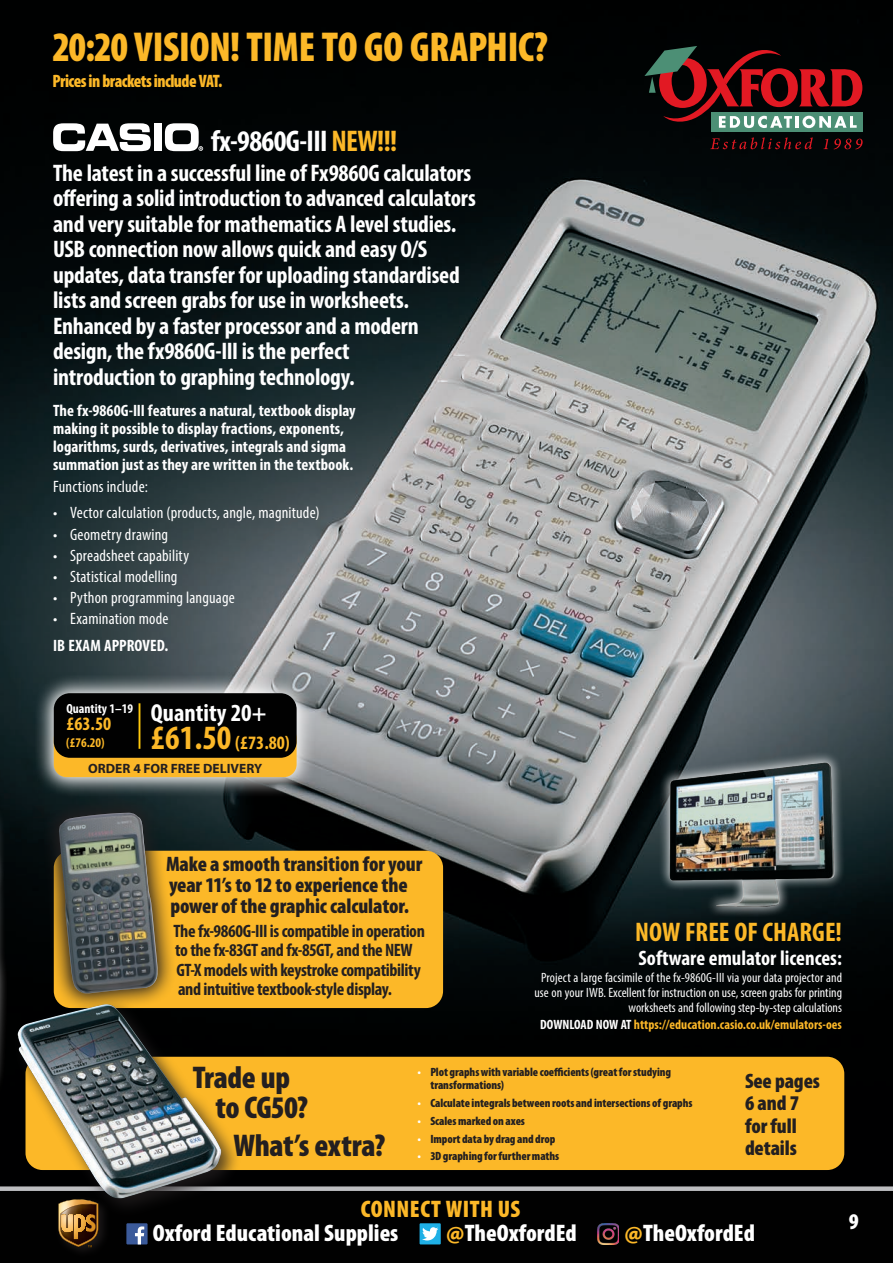
<style>
.page{position:relative;width:893px;height:1263px;background:#fff}
.page>*{position:absolute;margin:0;border:0;box-sizing:border-box;transform-origin:0 0}
.t1{font:900 condensed 42px "Myriad Pro";letter-spacing:-.005em;color:#fcb828;scale:.95 1}
.t2{font:900 condensed 31.5px/30px "Myriad Pro";letter-spacing:-.01em;color:#231f20}
.t3{font:700 condensed 30px "Myriad Pro";letter-spacing:-.02em;color:#fff}
.t4{font:700 condensed 27px "Myriad Pro";color:#fcb828}
.t5{font:700 condensed 24.75px "Myriad Pro";color:#fff}
.t6{font:700 condensed 24px/25.5px "Myriad Pro";letter-spacing:-.01em;color:#fff}
.t7{font:900 condensed 24px "Myriad Pro";color:#fff}
.t8{font:900 condensed 24px "Myriad Pro";letter-spacing:.02em;color:#fcb828}
.t9{font:900 condensed 22.5px "Myriad Pro";color:#fff}
.t10{font:900 condensed 21px/22.5px "Myriad Pro";letter-spacing:-.005em;color:#231f20}
.t11{font:700 condensed 21px "Myriad Pro";color:#fff}
.t12{font:700 condensed 19.05px "Myriad Pro";color:#fcb828}
.t13{font:700 condensed 18px/19.5px "Myriad Pro";letter-spacing:-.02em;color:#231f20}
.t14{font:900 condensed 18px "Myriad Pro";letter-spacing:-.03em;color:#fcb828;scale:.95 1}
.t15{font:700 condensed 16.5px/18px "Myriad Pro";letter-spacing:.005em;color:#fff}
.t16{font:condensed 16.5px "Myriad Pro";letter-spacing:.01em;color:#fff}
.t17{font:condensed 13.5px/14.7px "Myriad Pro";color:#fff;text-align:right}
.t18{font:700 condensed 13.5px "Myriad Pro";color:#fcb828}
.t19{font:700 13.5px "Myriad Pro";letter-spacing:.005em;color:#231f20}
.t20{font:700 condensed 13.35px "Myriad Pro";color:#fff}
.t21{font:700 condensed 13.35px "Myriad Pro";color:#fcb828}
.t22{font:900 condensed 12px/13.5px "Myriad Pro";letter-spacing:-.005em;color:#231f20}
.s1{color:#fcb828}
.s2{font-size:34.2px}
.s3{color:#fff}
.s4{font-stretch:normal;color:#fcb828}
</style>
<div class="page">
<img style="left:0;top:0;width:893px;height:1186px">
<div style="left:0;top:1187px;width:893px;height:76px;background:#010101"></div>
<div style="left:0;top:1186px;width:893px;height:5px;background:#bcbdc0"></div>
<div style="left:54px;top:1195px;width:57px;height:64px;background:#231f20;opacity:.75"></div>
<svg style="left:54px;top:1219px;width:45px;height:28px"></svg>
<svg style="left:53px;top:123px;width:98px;height:28px"></svg>
<div style="left:154px;top:124px;width:8px;height:27px;background:#fff"></div>
<svg style="left:165px;top:123px;width:38px;height:28px"></svg>
<div style="left:26px;top:1057px;width:818px;height:113px;background:#fcb828;border-radius:17px"></div>
<div style="left:126px;top:1223px;width:22px;height:21px;background:#3b5a9a"></div>
<svg style="left:135px;top:1226px;width:9px;height:18px"></svg>
<div style="left:420px;top:1223px;width:21px;height:21px;background:#1fb0e6"></div>
<svg style="left:422px;top:1227px;width:16px;height:13px"></svg>
<img style="left:598px;top:1223px;width:21px;height:21px">
<svg style="left:33px;top:673px;width:283px;height:124px"></svg>
<div style="left:54px;top:725px;width:243px;height:52px;background:#fcb828;border-radius:13px"></div>
<div style="left:54px;top:693px;width:243px;height:65px;background:#010101;border-radius:16px"></div>
<hr style="left:139px;top:703px;width:1px;height:46px;background:#fec80b">
<div style="left:54px;top:851px;width:389px;height:157px;background:#fcb828;border-radius:17px"></div>
<svg style="left:35px;top:788px;width:146px;height:210px"></svg>
<img style="left:59px;top:813px;width:99px;height:181px">
<div style="left:658px;top:751px;width:188px;height:167px;background:#fff;opacity:.75"></div>
<img style="left:655px;top:756px;width:193px;height:156px">
<div style="left:11px;top:998px;width:231px;height:221px;background:#231f20;opacity:.75"></div>
<img style="left:18px;top:1004px;width:203px;height:195px">
<svg style="left:0;top:835px;width:7px;height:284px;fill:#070808"></svg>
<div style="left:0;top:796px;width:6px;height:109px;background:#071011"></div>
<div style="left:711px;top:112px;width:152px;height:20px;background:#4c8f75"></div>
<svg style="left:644px;top:46px;width:218px;height:82px"></svg>
<svg style="left:710px;top:137px;width:103px;height:12px"></svg>
<svg style="left:823px;top:139px;width:5px;height:10px"></svg>
<svg style="left:834px;top:139px;width:29px;height:10px"></svg>
<h1 class="t1" style="left:52px;top:23px;width:523px">20:20 VISION! TIME TO GO GRAPHIC?</h1>
<p class="t14" style="left:52px;top:71px;width:180px">Prices in brackets include VAT.</p>
<p class="t3" style="left:211px;top:122px;width:188px">fx-9860G-III <span class="s1">NEW!!!</span></p>
<p class="t6" style="left:53px;top:160px;width:424px">The latest in a successful line of Fx9860G calculators offering a solid introduction to advanced calculators and very suitable for mathematics A level studies.<br>USB connection now allows quick and easy O/S updates, data transfer for uploading standardised lists and screen grabs for use in worksheets.<br>Enhanced by a faster processor and a modern design, the fx9860G-III is the perfect<br>introduction to graphing technology.</p>
<p class="t15" style="left:53px;top:401px;width:304px">The fx-9860G-III features a natural, textbook display making it possible to display fractions, exponents, logarithms, surds, derivatives, integrals and sigma summation just as they are written in the textbook.</p>
<p class="t16" style="left:53px;top:476px;width:96px">Functions include:</p>
<p class="t16" style="left:53px;top:503px;width:268px">• Vector calculation (products, angle, magnitude)</p>
<p class="t16" style="left:53px;top:524px;width:116px">• Geometry drawing</p>
<p class="t16" style="left:53px;top:545px;width:137px">• Spreadsheet capability</p>
<p class="t16" style="left:53px;top:567px;width:126px">• Statistical modelling</p>
<p class="t16" style="left:53px;top:588px;width:183px">• Python programming language</p>
<p class="t16" style="left:53px;top:609px;width:117px">• Examination mode</p>
<p class="t15" style="left:53px;top:636px;width:117px">IB EXAM APPROVED.</p>
<p class="t20" style="left:66px;top:700px;width:68px">Quantity 1–19</p>
<p class="t12" style="left:66px;top:712px;width:46px">£63.50</p>
<p class="t21" style="left:66px;top:735px;width:40px">(£76.20)</p>
<p class="t5" style="left:151px;top:697px;width:117px">Quantity 20+</p>
<p class="t12" style="left:151px;top:731px;width:141px"><span class="s2">£61.50</span> (£73.80)</p>
<p class="t19" style="left:88px;top:759px;width:176px">ORDER 4 FOR FREE DELIVERY</p>
<p class="t10" style="left:166px;top:853px;width:258px;line-height:21px">Make a smooth transition for your year 11’s to 12 to experience the power of the graphic calculator.</p>
<p class="t13" style="left:174px;top:921px;width:253px">The fx-9860G-III is compatible in operation to the fx-83GT and fx-85GT, and the NEW GT-X models with keystroke compatibility and intuitive textbook-style display.</p>
<p class="t4" style="left:635px;top:915px;width:208px">NOW FREE OF CHARGE!</p>
<p class="t11" style="left:638px;top:944px;width:205px">Software emulator licences:</p>
<p class="t17" style="left:534px;top:970px;width:309px">Project a large facsimile of the fx-9860G-III via your data projector and use on your IWB. Excellent for instruction on use, screen grabs for printing worksheets and following step-by-step calculations</p>
<p class="t18" style="left:540px;top:1016px;width:303px"><span class="s3">DOWNLOAD NOW AT</span> https://education.casio.co.uk/emulators-oes</p>
<h2 class="t2" style="left:215px;top:1063px;width:94px;text-indent:-23px">Trade up to CG50?</h2>
<h2 class="t2" style="left:233px;top:1131px;width:153px">What’s extra?</h2>
<p class="t22" style="left:430px;top:1065px;width:242px;text-indent:-13px"><span class="s3">•</span> Plot graphs with variable coefficients (great for studying transformations)</p>
<p class="t22" style="left:418px;top:1096px;width:277px"><span class="s3">•</span> Calculate integrals between roots and intersections of graphs</p>
<p class="t22" style="left:418px;top:1114px;width:109px"><span class="s3">•</span> Scales marked on axes</p>
<p class="t22" style="left:418px;top:1132px;width:139px"><span class="s3">•</span> Import data by drag and drop</p>
<p class="t22" style="left:418px;top:1150px;width:143px"><span class="s3">•</span> 3D graphing for further maths</p>
<p class="t10" style="left:745px;top:1070px;width:76px">See pages<br>6 and 7 for full details</p>
<p class="t8" style="left:361px;top:1196px;width:161px">CONNECT WITH US</p>
<p class="t7" style="left:153px;top:1220px;width:247px">Oxford Educational Supplies</p>
<p class="t7" style="left:446px;top:1220px;width:132px"><span class="s4">@</span>TheOxfordEd</p>
<p class="t7" style="left:624px;top:1220px;width:132px"><span class="s4">@</span>TheOxfordEd</p>
<p class="t9" style="left:849px;top:1209px;width:11px">9</p>
</div>
